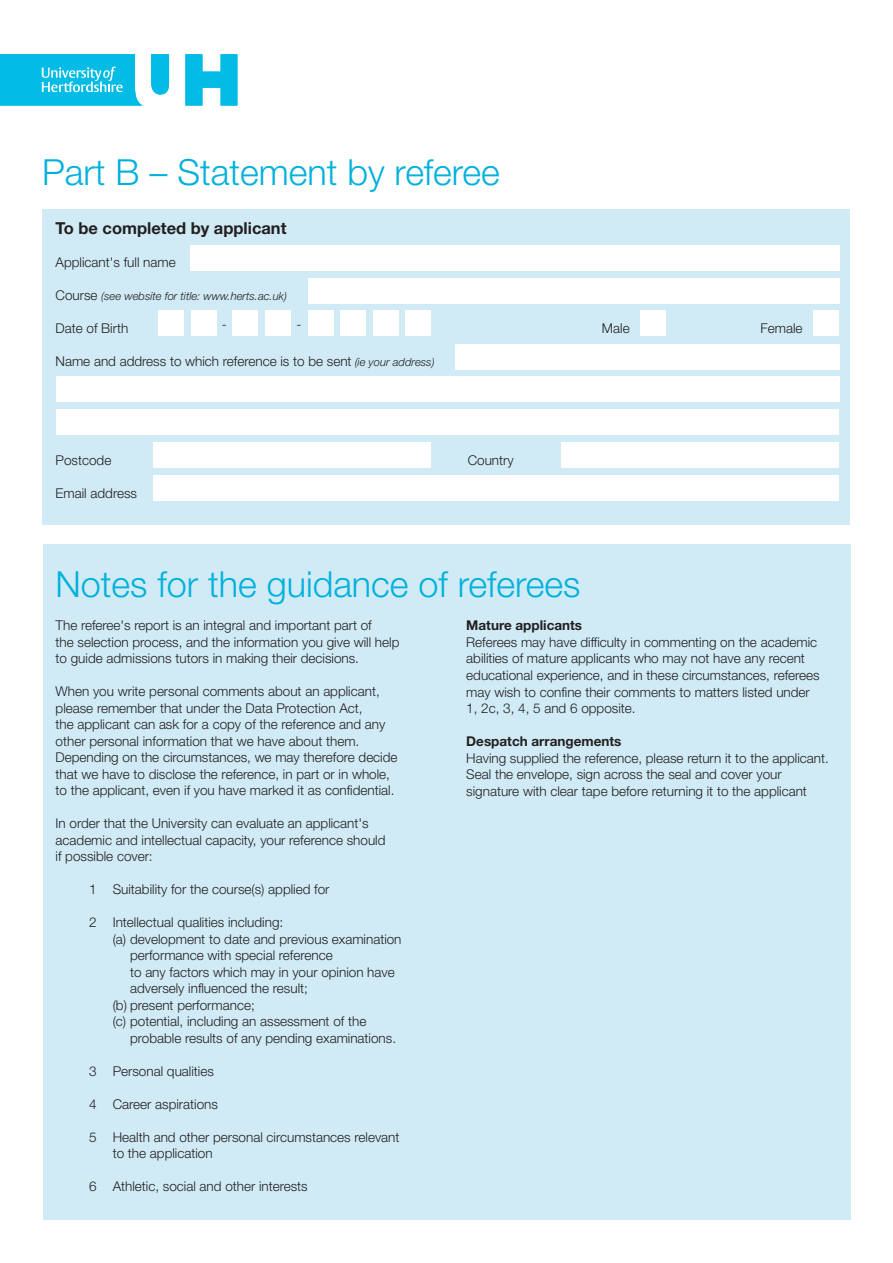
<style>
.page{position:relative;width:893px;height:1263px;background:#fff}
.page>*{position:absolute;margin:0;border:0;box-sizing:border-box;transform-origin:0 0}
.t1{font:300 36px "Helvetica Neue";color:#00b1dc}
.t2{font:700 16.5px "Helvetica Neue";color:#231f20}
.t3{font:300 13.5px/16.5px "Helvetica Neue";color:#231f20}
.t4{font:700 13.5px "Helvetica Neue";color:#231f20}
.t5{font:italic 300 11.25px "Helvetica Neue";color:#231f20}
.s1{font-style:normal;font-size:13.5px}
.s2{font-style:italic;font-size:11.25px}
</style>
<div class="page">
<div style="left:43px;top:544px;width:807px;height:675px;background:#d0ebf6"></div>
<div style="left:42px;top:209px;width:808px;height:316px;background:#d0ebf6"></div>
<div style="left:190px;top:245px;width:650px;height:26px;background:#fff"></div>
<svg style="left:185px;top:54px;width:52px;height:52px"></svg>
<svg style="left:151px;top:54px;width:19px;height:41px"></svg>
<svg style="left:0;top:54px;width:143px;height:52px"></svg>
<div style="left:308px;top:278px;width:531px;height:25px;background:#fff"></div>
<div style="left:455px;top:344px;width:385px;height:26px;background:#fff"></div>
<div style="left:56px;top:376px;width:783px;height:26px;background:#fff"></div>
<div style="left:56px;top:409px;width:783px;height:26px;background:#fff"></div>
<div style="left:154px;top:475px;width:685px;height:25px;background:#fff"></div>
<div style="left:813px;top:310px;width:26px;height:26px;background:#fff"></div>
<div style="left:640px;top:310px;width:26px;height:26px;background:#fff"></div>
<div style="left:233px;top:310px;width:25px;height:26px;background:#fff"></div>
<div style="left:265px;top:310px;width:26px;height:26px;background:#fff"></div>
<div style="left:159px;top:310px;width:25px;height:26px;background:#fff"></div>
<div style="left:191px;top:310px;width:26px;height:26px;background:#fff"></div>
<div style="left:308px;top:310px;width:26px;height:26px;background:#fff"></div>
<div style="left:341px;top:310px;width:25px;height:26px;background:#fff"></div>
<div style="left:373px;top:310px;width:25px;height:26px;background:#fff"></div>
<div style="left:405px;top:310px;width:26px;height:26px;background:#fff"></div>
<div style="left:153px;top:442px;width:278px;height:26px;background:#fff"></div>
<div style="left:561px;top:442px;width:278px;height:26px;background:#fff"></div>
<h1 class="t1" style="left:42px;top:159px;width:459px">Part B – Statement by referee</h1>
<p class="t2" style="left:56px;top:222px;width:232px">To be completed by applicant</p>
<p class="t3" style="left:56px;top:255px;width:122px">Applicant's full name</p>
<p class="t5" style="left:56px;top:292px;width:233px"><span class="s1">Course</span> (see website for title: www.herts.ac.uk)</p>
<p class="t3" style="left:56px;top:321px;width:74px">Date of Birth</p>
<p class="t3" style="left:222px;top:317px;width:6px">-</p>
<p class="t3" style="left:296px;top:317px;width:6px">-</p>
<p class="t3" style="left:602px;top:321px;width:29px">Male</p>
<p class="t3" style="left:761px;top:321px;width:43px">Female</p>
<p class="t3" style="left:56px;top:354px;width:381px">Name and address to which reference is to be sent <span class="s2">(ie your address)</span></p>
<p class="t3" style="left:56px;top:453px;width:57px">Postcode</p>
<p class="t3" style="left:468px;top:453px;width:47px">Country</p>
<p class="t3" style="left:56px;top:486px;width:83px">Email address</p>
<h1 class="t1" style="left:56px;top:572px;width:526px">Notes for the guidance of referees</h1>
<p class="t3" style="left:56px;top:618px;width:345px">The referee's report is an integral and important part of<br>the selection process, and the information you give will help to guide admissions tutors in making their decisions.</p>
<p class="t3" style="left:56px;top:684px;width:343px">When you write personal comments about an applicant, please remember that under the Data Protection Act,<br>the applicant can ask for a copy of the reference and any other personal information that we have about them.<br>Depending on the circumstances, we may therefore decide that we have to disclose the reference, in part or in whole, to the applicant, even if you have marked it as confidential.</p>
<p class="t3" style="left:56px;top:816px;width:331px">In order that the University can evaluate an applicant's academic and intellectual capacity, your reference should if possible cover:</p>
<p class="t3" style="left:89px;top:882px;width:242px">1 Suitability for the course(s) applied for</p>
<p class="t3" style="left:89px;top:915px;width:196px">2 Intellectual qualities including:</p>
<p class="t3" style="left:113px;top:932px;width:290px">(a) development to date and previous examination</p>
<p class="t3" style="left:130px;top:948px;width:204px">performance with special reference</p>
<p class="t3" style="left:130px;top:965px;width:266px">to any factors which may in your opinion have</p>
<p class="t3" style="left:130px;top:981px;width:179px">adversely influenced the result;</p>
<p class="t3" style="left:113px;top:998px;width:144px">(b) present performance;</p>
<p class="t3" style="left:113px;top:1014px;width:255px">(c) potential, including an assessment of the</p>
<p class="t3" style="left:130px;top:1031px;width:267px">probable results of any pending examinations.</p>
<p class="t3" style="left:89px;top:1064px;width:126px">3 Personal qualities</p>
<p class="t3" style="left:89px;top:1097px;width:130px">4 Career aspirations</p>
<p class="t3" style="left:113px;top:1130px;width:288px;text-indent:-24px">5 Health and other personal circumstances relevant to the application</p>
<p class="t3" style="left:89px;top:1179px;width:220px">6 Athletic, social and other interests</p>
<p class="t4" style="left:466px;top:621px;width:117px">Mature applicants</p>
<p class="t3" style="left:466px;top:635px;width:355px">Referees may have difficulty in commenting on the academic abilities of mature applicants who may not have any recent educational experience, and in these circumstances, referees may wish to confine their comments to matters listed under 1, 2c, 3, 4, 5 and 6 opposite.</p>
<p class="t4" style="left:466px;top:736px;width:157px">Despatch arrangements</p>
<p class="t3" style="left:466px;top:751px;width:364px">Having supplied the reference, please return it to the applicant.<br>Seal the envelope, sign across the seal and cover your signature with clear tape before returning it to the applicant</p>
</div>
